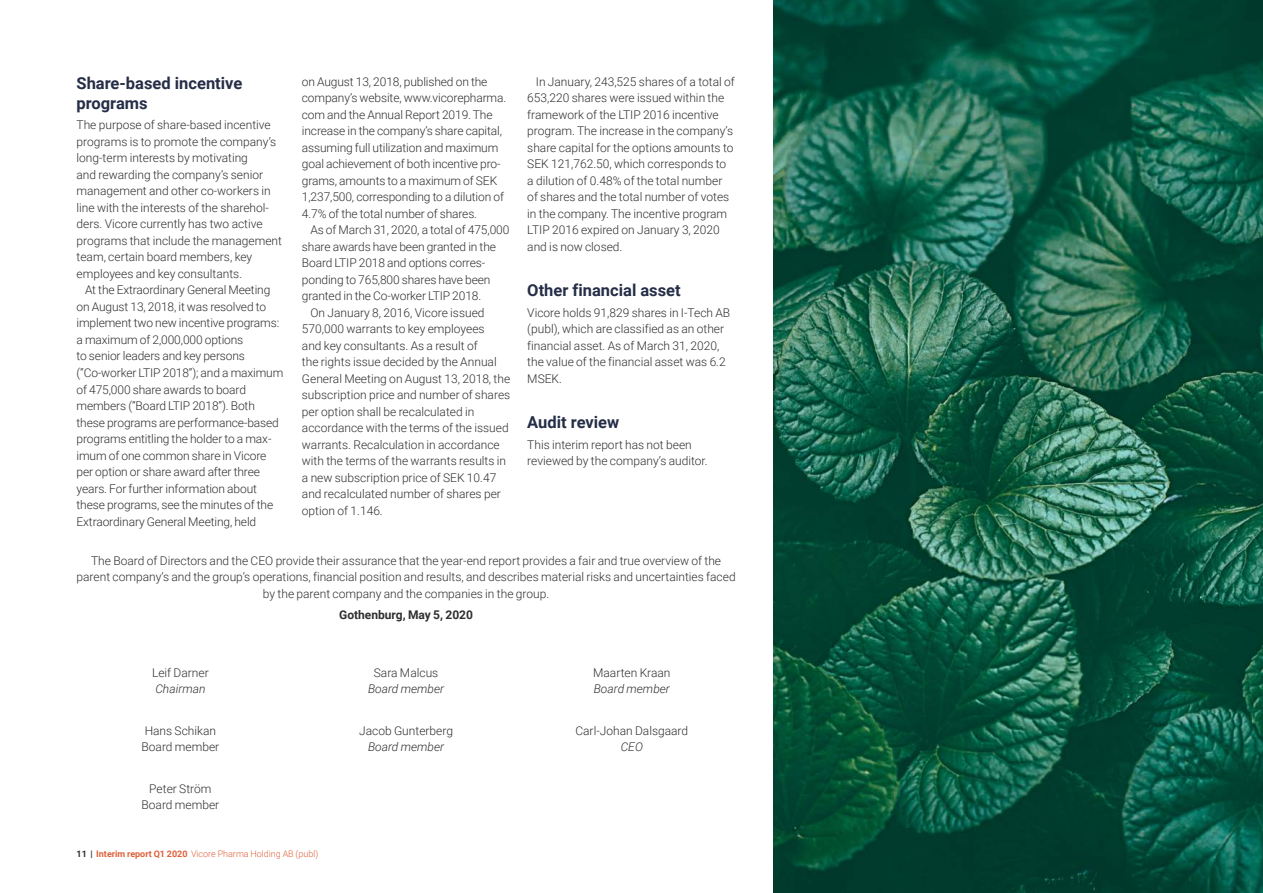
<style>
.page{position:relative;width:1263px;height:893px;background:#fff}
.page>*{position:absolute;margin:0;border:0;box-sizing:border-box;transform-origin:0 0}
.Vicore_-_Rubrik_2{font:700 16.5px/19.8px "Roboto";color:#252e47}
.Vicore_-_brödtext{font:300 12px/16.5px "Roboto";letter-spacing:-.01em;color:#312f30}
.Vicore_-_brödtext_fö{font:300 12px/16.5px "Roboto";color:#312f30}
.Vicore_-_brödtext_fö-2{font:italic 300 12px/16.5px "Roboto";color:#312f30;text-align:center}
.Vicore_-_brödtext_fö-3{font:700 12px "Roboto";color:#312f30}
.t1{font:300 9px "Roboto";color:#df613a}
.s1{font-style:italic}
.s2{font-weight:700;color:#312f30}
.s3{font-weight:700}
.s4{font-style:normal}
</style>
<div class="page">
<img style="left:774px;top:0;width:489px;height:893px">
<p class="Vicore_-_Rubrik_2" style="left:77px;top:73px;width:167px">Share-based incentive programs</p>
<p class="Vicore_-_brödtext_fö" style="left:77px;top:117px;width:207px">The purpose of share-based incentive programs is to promote the company’s long-term interests by motivating<br>and rewarding the company’s senior management and other co-workers in line with the interests of the sharehol&shy;ders. Vicore currently has two active programs that include the management team, certain board members, key employees and key consultants.</p>
<p class="Vicore_-_brödtext" style="left:77px;top:282px;width:208px;text-indent:9px">At the Extraordinary General Meeting on August 13, 2018, it was resolved to implement two new incentive programs: a maximum of 2,000,000 options<br>to senior leaders and key persons (”Co-worker LTIP 2018”); and a maximum of 475,000 share awards to board members (”Board LTIP 2018”). Both these programs are performance-based programs entitling the holder to a max&shy;imum of one common share in Vicore per option or share award after three years. For further information about these programs, see the minutes of the Extraordinary General Meeting, held</p>
<p class="Vicore_-_brödtext_fö" style="left:77px;top:552px;width:661px;text-align:center">The Board of Directors and the CEO provide their assurance that the year-end report provides a fair and true overview of the parent company’s and the group’s operations, financial position and results, and describes material risks and uncertainties faced by the parent company and the companies in the group.</p>
<p class="Vicore_-_brödtext_fö-3" style="left:339px;top:606px;width:135px">Gothenburg, May 5, 2020</p>
<p class="Vicore_-_brödtext" style="left:527px;top:73px;width:209px;text-indent:9px">In January, 243,525 shares of a total of 653,220 shares were issued within the framework of the LTIP 2016 incentive program. The increase in the company’s share capital for the options amounts to SEK 121,762.50, which corresponds to a dilution of 0.48% of the total number of shares and the total number of votes in the company. The incentive program LTIP 2016 expired on January 3, 2020 and is now closed.</p>
<p class="Vicore_-_Rubrik_2" style="left:527px;top:279px;width:155px">Other financial asset</p>
<p class="Vicore_-_brödtext_fö" style="left:527px;top:304px;width:205px">Vicore holds 91,829 shares in I-Tech AB (publ), which are classified as an other financial asset. As of March 31, 2020, the value of the financial asset was 6.2<br>MSEK.</p>
<p class="Vicore_-_Rubrik_2" style="left:527px;top:412px;width:94px">Audit review</p>
<p class="Vicore_-_brödtext_fö" style="left:527px;top:436px;width:182px">This interim report has not been reviewed by the company’s auditor.</p>
<p class="Vicore_-_brödtext" style="left:302px;top:73px;width:206px">on August 13, 2018, published on the company’s website, www.vicorepharma. com and the Annual Report 2019. The increase in the company’s share capital, assuming full utilization and maximum goal achievement of both incentive pro&shy;grams, amounts to a maximum of SEK 1,237,500, corresponding to a dilution of 4.7% of the total number of shares.</p>
<p class="Vicore_-_brödtext" style="left:302px;top:221px;width:209px;text-indent:9px">As of March 31, 2020, a total of 475,000 share awards have been granted in the Board LTIP 2018 and options corres&shy;ponding to 765,800 shares have been granted in the Co-worker LTIP 2018.</p>
<p class="Vicore_-_brödtext" style="left:302px;top:304px;width:210px;text-indent:9px">On January 8, 2016, Vicore issued 570,000 warrants to key employees<br>and key consultants. As a result of<br>the rights issue decided by the Annual General Meeting on August 13, 2018, the subscription price and number of shares per option shall be recalculated in accordance with the terms of the issued warrants. Recalculation in accordance with the terms of the warrants results in a new subscription price of SEK 10.47 and recalculated number of shares per option of 1.146.</p>
<p class="Vicore_-_brödtext_fö" style="left:152px;top:664px;width:58px">Leif Darner<br><span class="s1">Chairman</span></p>
<p class="Vicore_-_brödtext_fö" style="left:141px;top:722px;width:79px">Hans Schikan<br>Board member</p>
<p class="Vicore_-_brödtext_fö" style="left:141px;top:780px;width:79px;text-align:center">Peter Ström<br>Board member</p>
<p class="t1" style="left:77px;top:847px;width:243px"><span class="s2">11 |</span> <span class="s3">Interim report Q1 2020</span> Vicore Pharma Holding AB (publ)</p>
<p class="Vicore_-_brödtext_fö-2" style="left:368px;top:664px;width:78px"><span class="s4">Sara Malcus<br></span>Board member</p>
<p class="Vicore_-_brödtext_fö" style="left:359px;top:722px;width:95px;text-align:center">Jacob Gunterberg<br><span class="s1">Board member</span></p>
<p class="Vicore_-_brödtext_fö" style="left:593px;top:664px;width:79px">Maarten Kraan<br><span class="s1">Board member</span></p>
<p class="Vicore_-_brödtext_fö" style="left:575px;top:722px;width:114px;text-align:center">Carl-Johan Dalsgaard<br><span class="s1">CEO</span></p>
</div>
